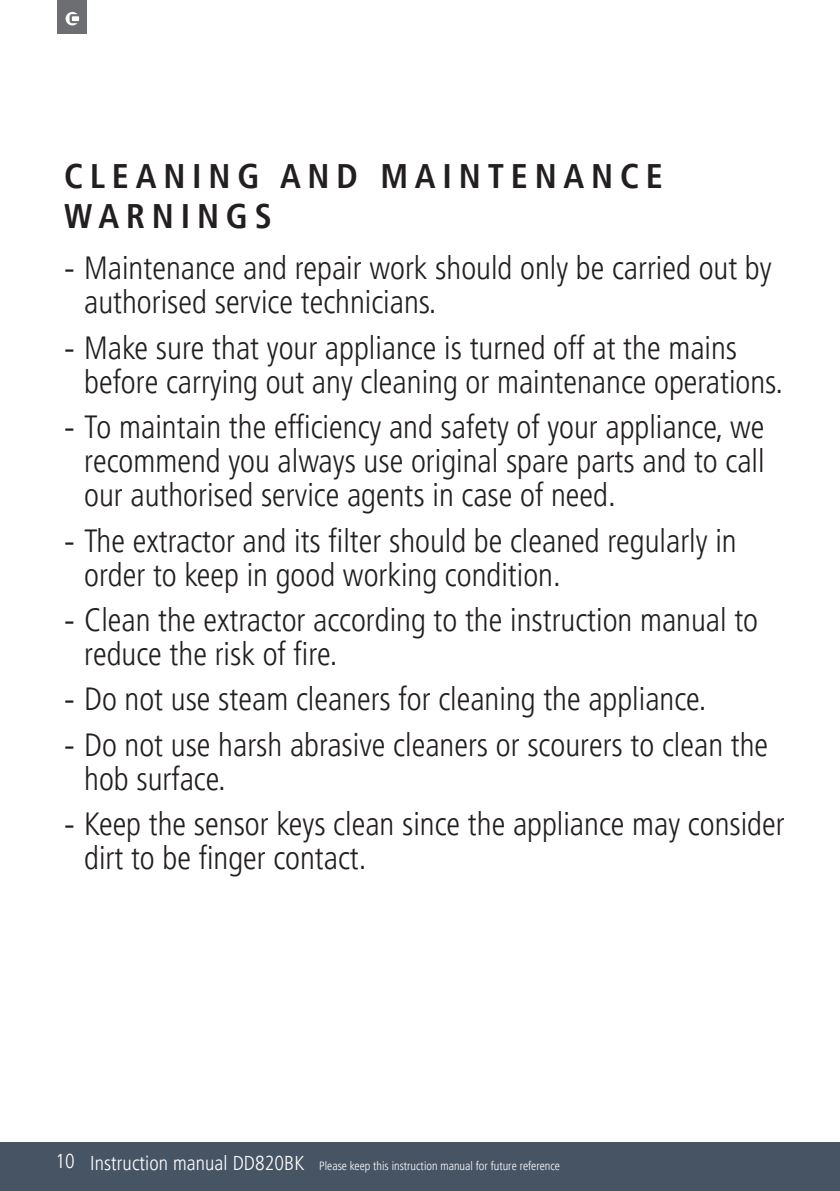
<style>
.page{position:relative;width:840px;height:1191px;background:#fff}
.page>*{position:absolute;margin:0;border:0;box-sizing:border-box;transform-origin:0 0}
.t1{font:700 condensed 34px/40.8px "Frutiger LT Pro";letter-spacing:.2em;color:#231f20}
.t2{font:300 condensed 32px/34px "Frutiger LT Pro";color:#231f20}
.t3{font:300 condensed 12px "Frutiger LT Pro";color:#fff}
.s1{font-stretch:normal}
.s2{font-size:20px}
</style>
<div class="page">
<div style="left:57px;top:0;width:30px;height:34px;background:#6d6e71"></div>
<svg style="left:66px;top:12px;width:13px;height:13px"></svg>
<div style="left:0;top:1142px;width:839px;height:49px;background:#475464"></div>
<p class="t1" style="left:64px;top:158px;width:599px">CLEANING AND MAINTENANCE<br>WARNINGS</p>
<p class="t2" style="left:84px;top:252px;width:688px;text-indent:-20px"><span class="s1">-</span> Maintenance and repair work should only be carried out by authorised service technicians.</p>
<p class="t2" style="left:84px;top:332px;width:700px;text-indent:-20px"><span class="s1">-</span> Make sure that your appliance is turned off at the mains before carrying out any cleaning or maintenance operations.</p>
<p class="t2" style="left:84px;top:410px;width:681px;text-align:justify;text-indent:-20px"><span class="s1">-</span> To maintain the efficiency and safety of your appliance, we recommend you always use original spare parts and to call our authorised service agents in case of need.</p>
<p class="t2" style="left:84px;top:524px;width:653px;text-indent:-20px"><span class="s1">-</span> The extractor and its filter should be cleaned regularly in order to keep in good working condition.</p>
<p class="t2" style="left:84px;top:604px;width:675px;text-indent:-20px"><span class="s1">-</span> Clean the extractor according to the instruction manual to reduce the risk of fire.</p>
<p class="t2" style="left:64px;top:683px;width:643px"><span class="s1">-</span> Do not use steam cleaners for cleaning the appliance.</p>
<p class="t2" style="left:84px;top:728px;width:685px;text-indent:-20px"><span class="s1">-</span> Do not use harsh abrasive cleaners or scourers to clean the hob surface.</p>
<p class="t2" style="left:84px;top:808px;width:701px;text-indent:-20px"><span class="s1">-</span> Keep the sensor keys clean since the appliance may consider dirt to be finger contact.</p>
<p class="t3" style="left:56px;top:1161px;width:505px"><sup>10</sup> <span class="s2">Instruction manual DD820BK</span> Please keep this instruction manual for future reference</p>
</div>
